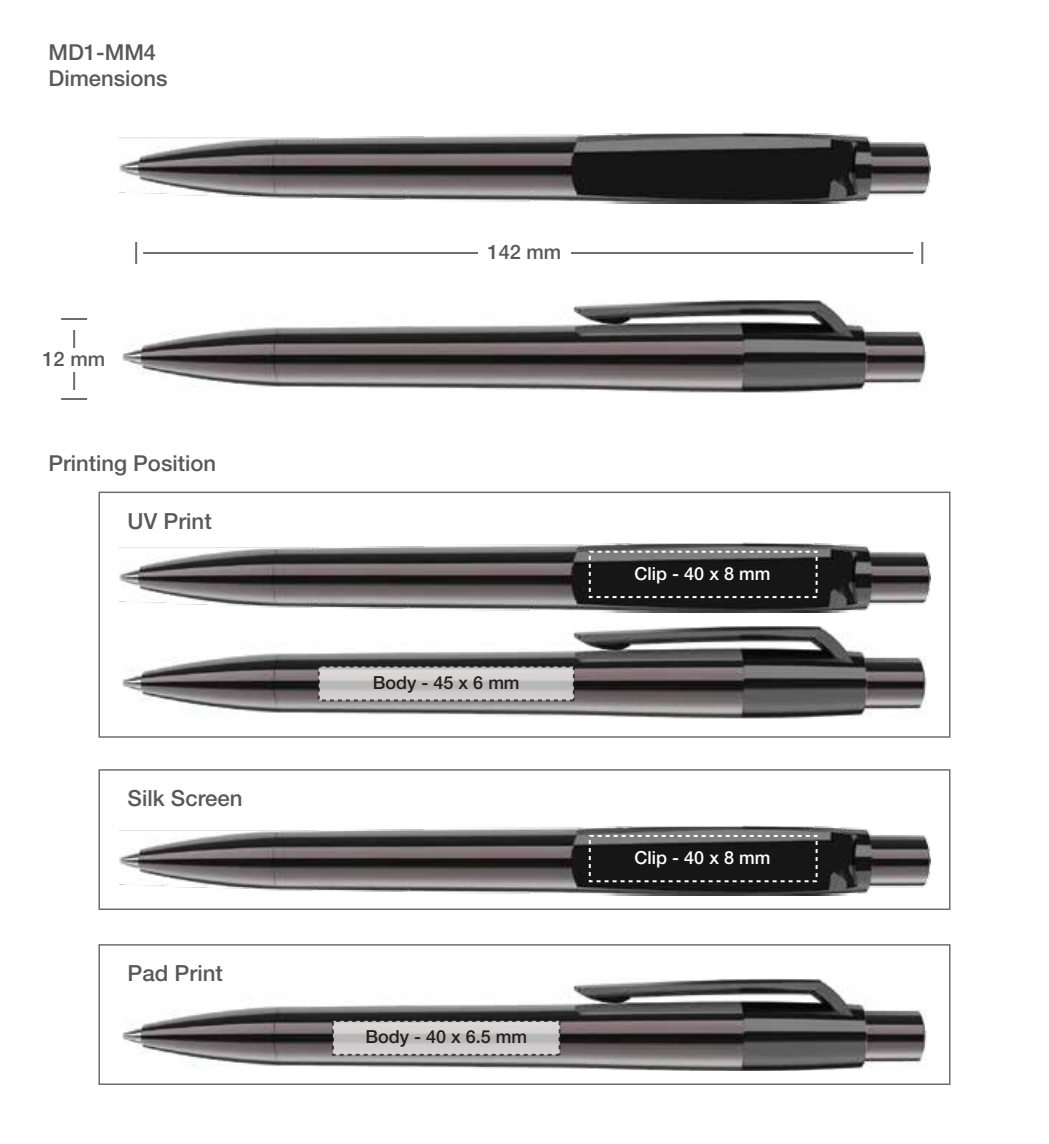
<style>
.page{position:relative;width:1049px;height:1144px;background:#fff}
.page>*{position:absolute;margin:0;border:0;box-sizing:border-box;transform-origin:0 0}
.t1{font:500 22.2px "Helvetica Neue LT Std";color:#58595b}
.t2{font:500 22px/26.4px "Helvetica Neue LT Std";color:#58595b}
.t3{font:500 20px "Helvetica Neue LT Std";color:#58595b}
.t4{font:500 18px "Helvetica Neue LT Std";color:#231f20}
.t5{font:500 18px "Helvetica Neue LT Std";color:#fff}
</style>
<div class="page">
<img style="left:122px;top:979px;width:804px;height:92px">
<img style="left:122px;top:626px;width:804px;height:92px">
<img style="left:120px;top:543px;width:810px;height:70px">
<img style="left:120px;top:825px;width:810px;height:70px">
<svg style="left:318px;top:665px;width:257px;height:36px;background:#bcbaba"></svg>
<hr style="left:61px;top:318px;width:26px;height:2px;background:#6d6e71">
<hr style="left:61px;top:398px;width:26px;height:2px;background:#6d6e71">
<hr style="left:135px;top:242px;width:2px;height:22px;background:#6d6e71">
<hr style="left:921px;top:242px;width:2px;height:22px;background:#6d6e71">
<hr style="left:143px;top:252px;width:770px;height:2px;background:#6d6e71">
<div style="left:478px;top:236px;width:92px;height:34px;background:#fff"></div>
<hr style="left:73px;top:330px;width:2px;height:60px;background:#6d6e71">
<div style="left:34px;top:348px;width:78px;height:24px;background:#fff"></div>
<div style="left:98px;top:492px;width:852px;height:246px;border:2px solid #6d6e71"></div>
<div style="left:589px;top:551px;width:228px;height:47px;border:2px dashed #fff"></div>
<div style="left:589px;top:835px;width:228px;height:47px;border:2px dashed #fff"></div>
<svg style="left:332px;top:1020px;width:229px;height:36px;background:#bebcbc"></svg>
<div style="left:98px;top:769px;width:852px;height:141px;border:2px solid #6d6e71"></div>
<div style="left:98px;top:944px;width:852px;height:141px;border:2px solid #6d6e71"></div>
<img style="left:120px;top:133px;width:810px;height:70px">
<img style="left:122px;top:300px;width:804px;height:92px">
<p class="t2" style="left:49px;top:38px;width:120px">MD1-MM4<br>Dimensions</p>
<p class="t3" style="left:43px;top:347px;width:64px">12 mm</p>
<p class="t2" style="left:49px;top:450px;width:169px">Printing Position</p>
<p class="t1" style="left:128px;top:508px;width:86px">UV Print</p>
<p class="t1" style="left:128px;top:785px;width:117px">Silk Screen</p>
<p class="t1" style="left:128px;top:960px;width:97px">Pad Print</p>
<p class="t3" style="left:488px;top:240px;width:75px">142 mm</p>
<p class="t4" style="left:373px;top:672px;width:148px">Body - 45 x 6 mm</p>
<p class="t4" style="left:365px;top:1026px;width:163px">Body - 40 x 6.5 mm</p>
<p class="t5" style="left:635px;top:563px;width:137px">Clip - 40 x 8 mm</p>
<p class="t5" style="left:635px;top:847px;width:137px">Clip - 40 x 8 mm</p>
</div>
